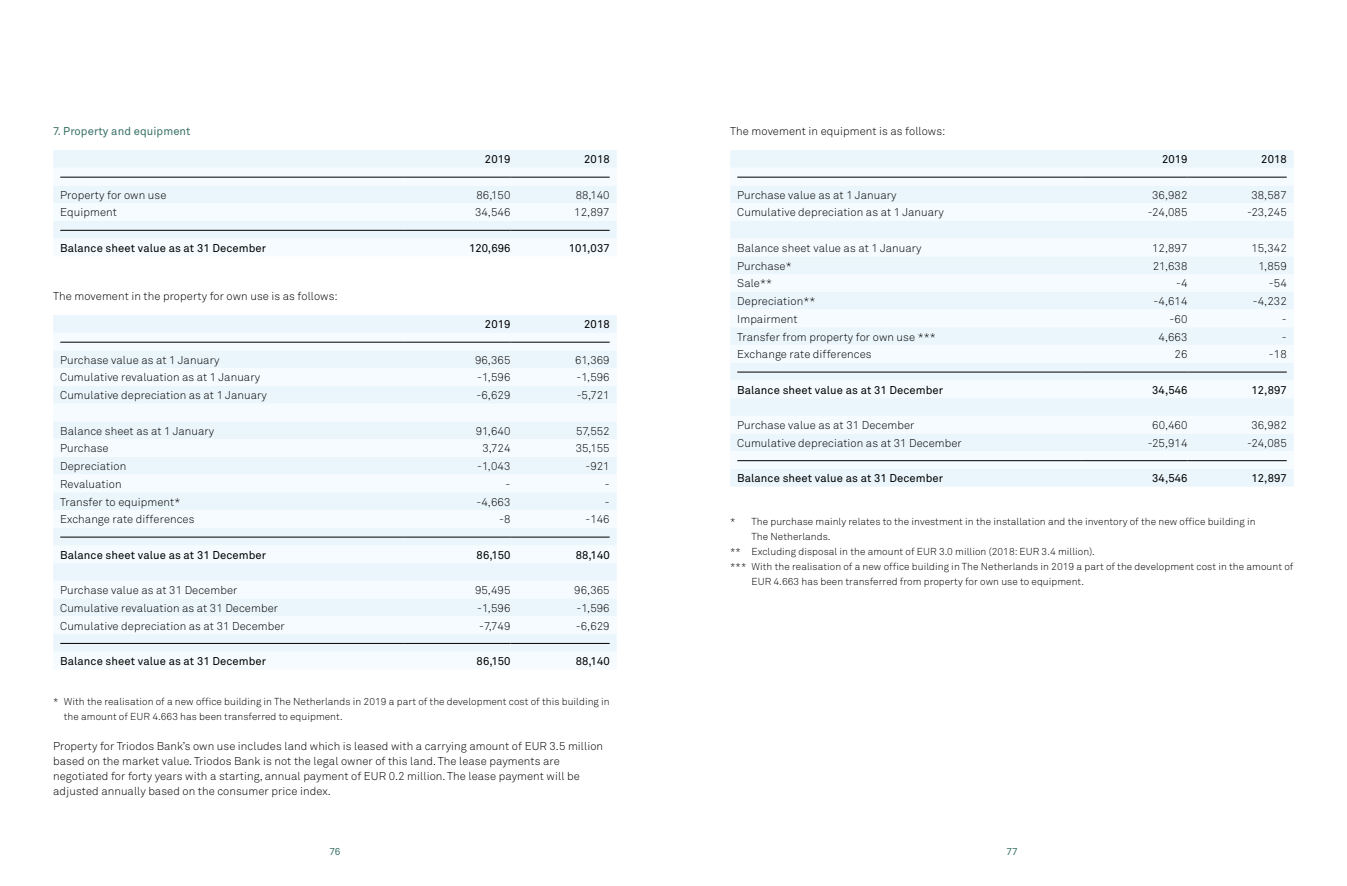
<style>
.page{position:relative;width:1347px;height:886px;background:#fff}
.page>*{position:absolute;margin:0;border:0;box-sizing:border-box;transform-origin:0 0}
.t1{font:11.25px/15px "Akkurat Light Pro";letter-spacing:.005em;color:#000}
.t2{font:11.25px "Akkurat Pro";letter-spacing:.005em;color:#000}
.t3{font:11.25px "Akkurat Pro";letter-spacing:.005em;color:#3a7167}
.t4{font:10px/15px "Akkurat Light Pro";letter-spacing:.005em;color:#000}
.t5{font:10px "Akkurat Pro";color:#3a7167}
</style>
<div class="page">
<div style="left:53px;top:150px;width:564px;height:18px;background:#ebf6fc"></div>
<svg style="left:53px;top:176px;width:564px;height:63px;fill:#ebf6fc"></svg>
<hr style="left:60px;top:177px;width:344px;height:1px;background:#000">
<hr style="left:404px;top:177px;width:106px;height:1px;background:#000">
<hr style="left:510px;top:177px;width:99px;height:1px;background:#000">
<hr style="left:60px;top:230px;width:344px;height:1px;background:#000">
<hr style="left:404px;top:230px;width:106px;height:1px;background:#000">
<hr style="left:510px;top:230px;width:99px;height:1px;background:#000">
<div style="left:53px;top:315px;width:564px;height:18px;background:#ebf6fc"></div>
<div style="left:53px;top:341px;width:564px;height:311px;background:#f1f8fc"></div>
<hr style="left:60px;top:342px;width:344px;height:1px;background:#000">
<hr style="left:404px;top:342px;width:106px;height:1px;background:#000">
<hr style="left:510px;top:342px;width:99px;height:1px;background:#000">
<hr style="left:60px;top:537px;width:344px;height:1px;background:#000">
<hr style="left:404px;top:537px;width:106px;height:1px;background:#000">
<hr style="left:510px;top:537px;width:99px;height:1px;background:#000">
<hr style="left:60px;top:643px;width:344px;height:1px;background:#000">
<hr style="left:404px;top:643px;width:106px;height:1px;background:#000">
<hr style="left:510px;top:643px;width:99px;height:1px;background:#000">
<div style="left:730px;top:150px;width:563px;height:337px;background:#ebf6fc"></div>
<svg style="left:730px;top:168px;width:563px;height:301px;fill:#f5fbfe"></svg>
<hr style="left:737px;top:177px;width:344px;height:1px;background:#000">
<hr style="left:1081px;top:177px;width:106px;height:1px;background:#000">
<hr style="left:1187px;top:177px;width:99px;height:1px;background:#000">
<hr style="left:737px;top:372px;width:344px;height:1px;background:#000">
<hr style="left:1081px;top:372px;width:106px;height:1px;background:#000">
<hr style="left:1187px;top:372px;width:99px;height:1px;background:#000">
<hr style="left:737px;top:460px;width:344px;height:1px;background:#000">
<hr style="left:1081px;top:460px;width:106px;height:1px;background:#000">
<hr style="left:1187px;top:460px;width:99px;height:1px;background:#000">
<p class="t3" style="left:53px;top:125px;width:139px">7. Property and equipment</p>
<p class="t2" style="left:485px;top:153px;width:27px">2019</p>
<p class="t2" style="left:584px;top:153px;width:27px">2018</p>
<p class="t1" style="left:60px;top:187px;width:108px">Property for own use</p>
<p class="t1" style="left:476px;top:187px;width:35px">86,150</p>
<p class="t1" style="left:575px;top:187px;width:35px">88,140</p>
<p class="t1" style="left:60px;top:205px;width:58px">Equipment</p>
<p class="t1" style="left:475px;top:205px;width:37px">34,546</p>
<p class="t1" style="left:574px;top:205px;width:37px">12,897</p>
<p class="t2" style="left:60px;top:241px;width:207px">Balance sheet value as at 31 December</p>
<p class="t2" style="left:469px;top:241px;width:43px">120,696</p>
<p class="t2" style="left:569px;top:241px;width:42px">101,037</p>
<p class="t1" style="left:53px;top:289px;width:286px">The movement in the property for own use is as follows:</p>
<p class="t2" style="left:485px;top:318px;width:27px">2019</p>
<p class="t2" style="left:584px;top:318px;width:27px">2018</p>
<p class="t1" style="left:60px;top:352px;width:161px">Purchase value as at 1 January</p>
<p class="t1" style="left:475px;top:352px;width:37px">96,365</p>
<p class="t1" style="left:575px;top:352px;width:36px">61,369</p>
<p class="t1" style="left:60px;top:370px;width:201px">Cumulative revaluation as at 1 January</p>
<p class="t1" style="left:477px;top:370px;width:35px">-1,596</p>
<p class="t1" style="left:576px;top:370px;width:35px">-1,596</p>
<p class="t1" style="left:60px;top:388px;width:208px">Cumulative depreciation as at 1 January</p>
<p class="t1" style="left:476px;top:388px;width:35px">-6,629</p>
<p class="t1" style="left:576px;top:388px;width:35px">-5,721</p>
<p class="t1" style="left:60px;top:423px;width:156px">Balance sheet as at 1 January</p>
<p class="t1" style="left:476px;top:423px;width:36px">91,640</p>
<p class="t1" style="left:576px;top:423px;width:35px">57,552</p>
<p class="t1" style="left:60px;top:441px;width:50px">Purchase</p>
<p class="t1" style="left:482px;top:441px;width:30px">3,724</p>
<p class="t1" style="left:575px;top:441px;width:35px">35,155</p>
<p class="t1" style="left:60px;top:459px;width:67px">Depreciation</p>
<p class="t1" style="left:477px;top:459px;width:35px">-1,043</p>
<p class="t1" style="left:585px;top:459px;width:26px">-921</p>
<p class="t1" style="left:60px;top:477px;width:63px">Revaluation</p>
<p class="t1" style="left:505px;top:477px;width:6px">-</p>
<p class="t1" style="left:605px;top:477px;width:6px">-</p>
<p class="t1" style="left:60px;top:494px;width:122px">Transfer to equipment*</p>
<p class="t1" style="left:476px;top:494px;width:35px">-4,663</p>
<p class="t1" style="left:605px;top:494px;width:6px">-</p>
<p class="t1" style="left:60px;top:512px;width:136px">Exchange rate differences</p>
<p class="t1" style="left:499px;top:512px;width:13px">-8</p>
<p class="t1" style="left:585px;top:512px;width:26px">-146</p>
<p class="t2" style="left:60px;top:548px;width:207px">Balance sheet value as at 31 December</p>
<p class="t2" style="left:476px;top:548px;width:35px">86,150</p>
<p class="t2" style="left:576px;top:548px;width:35px">88,140</p>
<p class="t1" style="left:60px;top:583px;width:179px">Purchase value as at 31 December</p>
<p class="t1" style="left:475px;top:583px;width:37px">95,495</p>
<p class="t1" style="left:574px;top:583px;width:37px">96,365</p>
<p class="t1" style="left:60px;top:601px;width:219px">Cumulative revaluation as at 31 December</p>
<p class="t1" style="left:477px;top:601px;width:35px">-1,596</p>
<p class="t1" style="left:576px;top:601px;width:35px">-1,596</p>
<p class="t1" style="left:60px;top:618px;width:226px">Cumulative depreciation as at 31 December</p>
<p class="t1" style="left:479px;top:618px;width:33px">-7,749</p>
<p class="t1" style="left:576px;top:618px;width:35px">-6,629</p>
<p class="t2" style="left:60px;top:654px;width:207px">Balance sheet value as at 31 December</p>
<p class="t2" style="left:476px;top:654px;width:35px">86,150</p>
<p class="t2" style="left:576px;top:654px;width:35px">88,140</p>
<p class="t4" style="left:64px;top:694px;width:547px;text-indent:-11px">* With the realisation of a new office building in The Netherlands in 2019 a part of the development cost of this building in the amount of EUR 4.663 has been transferred to equipment.</p>
<p class="t1" style="left:53px;top:739px;width:551px">Property for Triodos Bank’s own use includes land which is leased with a carrying amount of EUR 3.5 million based on the market value. Triodos Bank is not the legal owner of this land. The lease payments are negotiated for forty years with a starting, annual payment of EUR 0.2 million. The lease payment will be adjusted annually based on the consumer price index.</p>
<p class="t1" style="left:730px;top:124px;width:217px">The movement in equipment is as follows:</p>
<p class="t2" style="left:1162px;top:153px;width:27px">2019</p>
<p class="t2" style="left:1261px;top:153px;width:27px">2018</p>
<p class="t1" style="left:737px;top:187px;width:161px">Purchase value as at 1 January</p>
<p class="t1" style="left:1152px;top:187px;width:37px">36,982</p>
<p class="t1" style="left:1251px;top:187px;width:37px">38,587</p>
<p class="t1" style="left:737px;top:205px;width:208px">Cumulative depreciation as at 1 January</p>
<p class="t1" style="left:1147px;top:205px;width:41px">-24,085</p>
<p class="t1" style="left:1247px;top:205px;width:41px">-23,245</p>
<p class="t1" style="left:737px;top:241px;width:186px">Balance sheet value as at 1 January</p>
<p class="t1" style="left:1152px;top:241px;width:37px">12,897</p>
<p class="t1" style="left:1251px;top:241px;width:37px">15,342</p>
<p class="t1" style="left:737px;top:258px;width:56px">Purchase*</p>
<p class="t1" style="left:1152px;top:258px;width:36px">21,638</p>
<p class="t1" style="left:1258px;top:258px;width:30px">1,859</p>
<p class="t1" style="left:737px;top:276px;width:36px">Sale**</p>
<p class="t1" style="left:1176px;top:276px;width:13px">-4</p>
<p class="t1" style="left:1268px;top:276px;width:19px">-54</p>
<p class="t1" style="left:737px;top:294px;width:80px">Depreciation**</p>
<p class="t1" style="left:1153px;top:294px;width:35px">-4,614</p>
<p class="t1" style="left:1252px;top:294px;width:35px">-4,232</p>
<p class="t1" style="left:737px;top:312px;width:62px">Impairment</p>
<p class="t1" style="left:1169px;top:312px;width:19px">-60</p>
<p class="t1" style="left:1281px;top:312px;width:6px">-</p>
<p class="t1" style="left:737px;top:329px;width:200px">Transfer from property for own use ***</p>
<p class="t1" style="left:1158px;top:329px;width:30px">4,663</p>
<p class="t1" style="left:1281px;top:329px;width:6px">-</p>
<p class="t1" style="left:737px;top:347px;width:136px">Exchange rate differences</p>
<p class="t1" style="left:1174px;top:347px;width:14px">26</p>
<p class="t1" style="left:1268px;top:347px;width:19px">-18</p>
<p class="t2" style="left:737px;top:383px;width:207px">Balance sheet value as at 31 December</p>
<p class="t2" style="left:1152px;top:383px;width:37px">34,546</p>
<p class="t2" style="left:1251px;top:383px;width:37px">12,897</p>
<p class="t1" style="left:737px;top:418px;width:179px">Purchase value as at 31 December</p>
<p class="t1" style="left:1152px;top:418px;width:37px">60,460</p>
<p class="t1" style="left:1251px;top:418px;width:37px">36,982</p>
<p class="t1" style="left:737px;top:436px;width:226px">Cumulative depreciation as at 31 December</p>
<p class="t1" style="left:1147px;top:436px;width:41px">-25,914</p>
<p class="t1" style="left:1247px;top:436px;width:41px">-24,085</p>
<p class="t2" style="left:737px;top:472px;width:207px">Balance sheet value as at 31 December</p>
<p class="t2" style="left:1152px;top:472px;width:37px">34,546</p>
<p class="t2" style="left:1251px;top:472px;width:37px">12,897</p>
<p class="t4" style="left:730px;top:514px;width:527px">* The purchase mainly relates to the investment in the installation and the inventory of the new office building in</p>
<p class="t4" style="left:751px;top:529px;width:80px">The Netherlands.</p>
<p class="t4" style="left:730px;top:544px;width:366px">** Excluding disposal in the amount of EUR 3.0 million (2018: EUR 3.4 million).</p>
<p class="t4" style="left:730px;top:559px;width:564px">*** With the realisation of a new office building in The Netherlands in 2019 a part of the development cost in the amount of</p>
<p class="t4" style="left:751px;top:574px;width:334px">EUR 4.663 has been transferred from property for own use to equipment.</p>
<p class="t5" style="left:329px;top:845px;width:13px">76</p>
<p class="t5" style="left:1006px;top:845px;width:13px">77</p>
</div>
